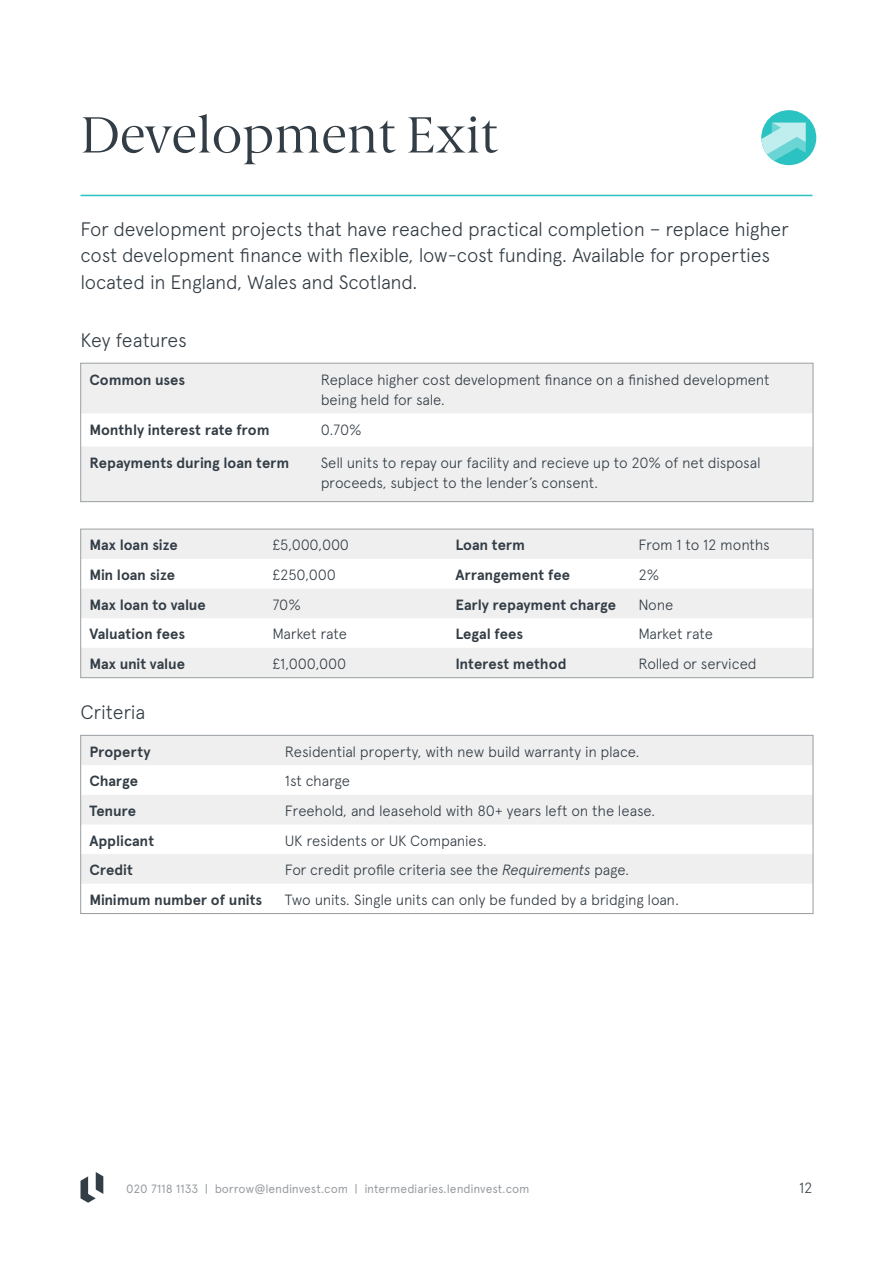
<style>
.page{position:relative;width:893px;height:1263px;background:#fff}
.page>*{position:absolute;margin:0;border:0;box-sizing:border-box;transform-origin:0 0}
.t1{font:51px "Berlingske Serif";color:#333d45}
.t2{font:300 19.5px/26.8px "Apercu";letter-spacing:-.015em;color:#333d45}
.t3{font:300 14.85px/20.4px "Apercu";letter-spacing:-.015em;color:#333d45}
.t4{font:700 14.85px "Apercu";letter-spacing:-.005em;color:#333d45}
.t5{font:12px "Apercu";letter-spacing:-.01em;color:#999ea2}
.s1{font-style:italic}
</style>
<div class="page">
<svg style="left:81px;top:1172px;width:22px;height:31px"></svg>
<hr style="left:81px;top:195px;width:731px;height:1px;background:#2bc2c2">
<svg style="left:83px;top:365px;width:728px;height:135px;fill:#efeff0"></svg>
<div style="left:81px;top:363px;width:732px;height:139px;border:1px solid #999ea2"></div>
<svg style="left:83px;top:531px;width:728px;height:145px;fill:#efeff0"></svg>
<div style="left:81px;top:529px;width:732px;height:149px;border:1px solid #999ea2"></div>
<svg style="left:83px;top:737px;width:728px;height:147px;fill:#efeff0"></svg>
<div style="left:81px;top:735px;width:732px;height:179px;border:1px solid #999ea2"></div>
<div style="left:761px;top:110px;width:55px;height:55px;background:#2bc2c2;border-radius:50%"></div>
<svg style="left:761px;top:123px;width:45px;height:42px"></svg>
<h1 class="t1" style="left:81px;top:102px;width:419px">Development Exit</h1>
<h2 class="t2" style="left:81px;top:215px;width:710px">For development projects that have reached practical completion – replace higher cost development finance with flexible, low-cost funding. Available for properties located in England, Wales and Scotland.</h2>
<h2 class="t2" style="left:81px;top:326px;width:108px">Key features</h2>
<p class="t4" style="left:89px;top:370px;width:97px">Common uses</p>
<p class="t3" style="left:321px;top:369px;width:450px">Replace higher cost development finance on a finished development being held for sale.</p>
<p class="t4" style="left:89px;top:420px;width:182px">Monthly interest rate from</p>
<p class="t3" style="left:321px;top:419px;width:42px">0.70%</p>
<p class="t4" style="left:89px;top:453px;width:201px">Repayments during loan term</p>
<p class="t3" style="left:321px;top:452px;width:441px">Sell units to repay our facility and recieve up to 20% of net disposal proceeds, subject to the lender’s consent.</p>
<p class="t4" style="left:89px;top:536px;width:90px">Max loan size</p>
<p class="t3" style="left:272px;top:535px;width:78px">£5,000,000</p>
<p class="t4" style="left:455px;top:536px;width:71px">Loan term</p>
<p class="t3" style="left:638px;top:535px;width:133px">From 1 to 12 months</p>
<p class="t4" style="left:89px;top:566px;width:87px">Min loan size</p>
<p class="t3" style="left:272px;top:564px;width:65px">£250,000</p>
<p class="t4" style="left:455px;top:566px;width:116px">Arrangement fee</p>
<p class="t3" style="left:638px;top:564px;width:22px">2%</p>
<p class="t4" style="left:89px;top:595px;width:118px">Max loan to value</p>
<p class="t3" style="left:272px;top:594px;width:30px">70%</p>
<p class="t4" style="left:455px;top:595px;width:162px">Early repayment charge</p>
<p class="t3" style="left:638px;top:594px;width:37px">None</p>
<p class="t4" style="left:89px;top:625px;width:97px">Valuation fees</p>
<p class="t3" style="left:272px;top:624px;width:76px">Market rate</p>
<p class="t4" style="left:455px;top:625px;width:69px">Legal fees</p>
<p class="t3" style="left:638px;top:624px;width:76px">Market rate</p>
<p class="t4" style="left:89px;top:655px;width:97px">Max unit value</p>
<p class="t3" style="left:272px;top:653px;width:75px">£1,000,000</p>
<p class="t4" style="left:455px;top:655px;width:113px">Interest method</p>
<p class="t3" style="left:638px;top:653px;width:120px">Rolled or serviced</p>
<h2 class="t2" style="left:81px;top:698px;width:66px">Criteria</h2>
<p class="t4" style="left:89px;top:742px;width:63px">Property</p>
<p class="t3" style="left:285px;top:741px;width:356px">Residential property, with new build warranty in place.</p>
<p class="t4" style="left:89px;top:772px;width:50px">Charge</p>
<p class="t3" style="left:285px;top:771px;width:67px">1st charge</p>
<p class="t4" style="left:89px;top:802px;width:48px">Tenure</p>
<p class="t3" style="left:285px;top:800px;width:372px">Freehold, and leasehold with 80+ years left on the lease.</p>
<p class="t4" style="left:89px;top:831px;width:66px">Applicant</p>
<p class="t3" style="left:285px;top:830px;width:203px">UK residents or UK Companies.</p>
<p class="t4" style="left:89px;top:861px;width:45px">Credit</p>
<p class="t3" style="left:285px;top:859px;width:346px">For credit profile criteria see the <span class="s1">Requirements</span> page.</p>
<p class="t4" style="left:89px;top:891px;width:174px">Minimum number of units</p>
<p class="t3" style="left:285px;top:889px;width:396px">Two units. Single units can only be funded by a bridging loan.</p>
<p class="t5" style="left:126px;top:1181px;width:405px">020 7118 1133 | borrow@lendinvest.com | intermediaries.lendinvest.com</p>
<p class="t3" style="left:799px;top:1177px;width:15px">12</p>
</div>
